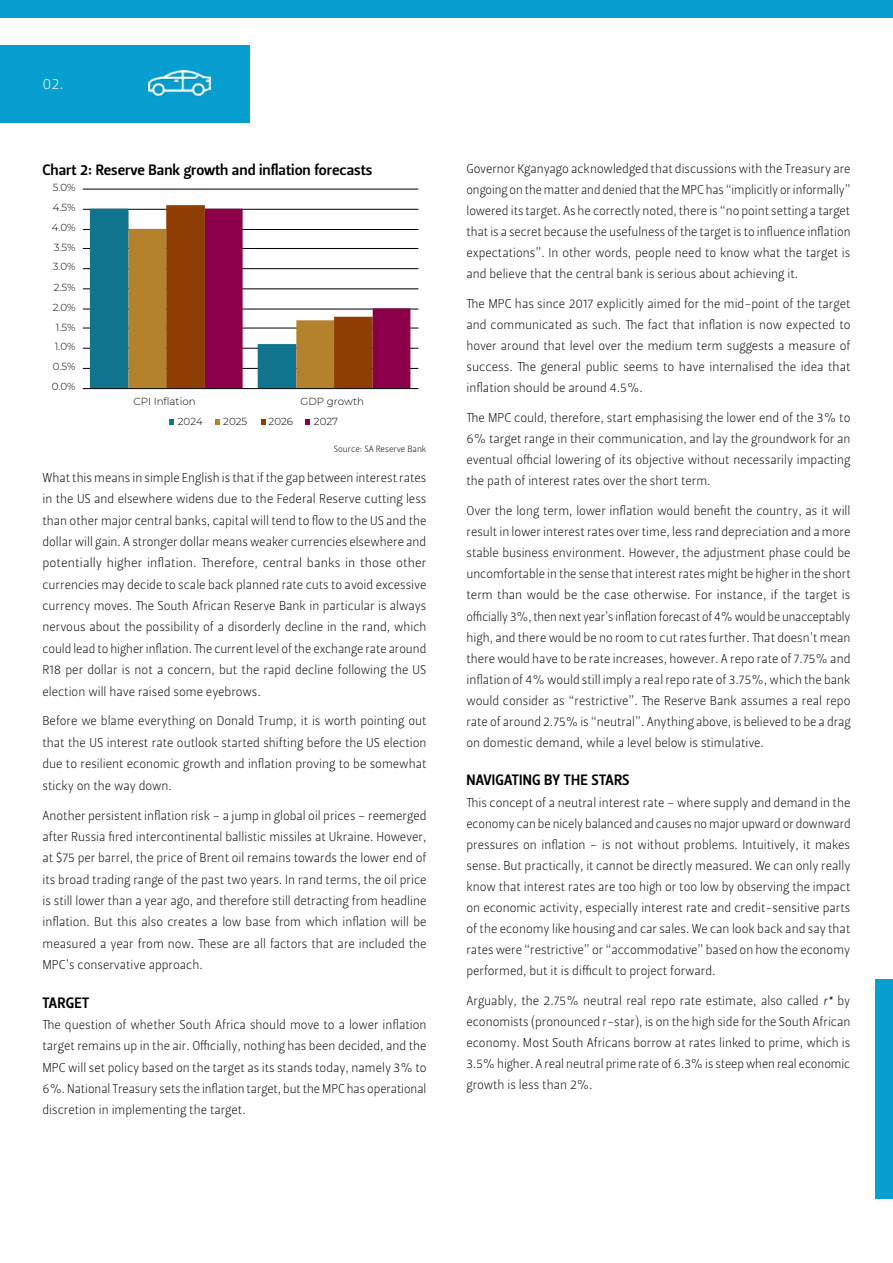
<style>
.page{position:relative;width:893px;height:1263px;background:#fff}
.page>*{position:absolute;margin:0;border:0;box-sizing:border-box;transform-origin:0 0}
.t1{font:15px "Leitura Sans Grot 3";color:#000}
.t2{font:15px "Leitura Sans Grot 1";color:#fff}
.t3{font:12.75px/21.1px "Leitura Sans Grot 1";color:#000;text-align:justify}
.t4{font:300 10.2px "Montserrat";color:#000}
.t5{font:9px "Leitura Sans Grot 1";color:#000}
.s1{font-family:"Leitura Sans Italic 1"}
</style>
<div class="page">
<div style="left:0;top:46px;width:250px;height:77px;background:#069fcf"></div>
<div style="left:0;top:0;width:893px;height:17px;background:#069fcf"></div>
<img style="left:148px;top:70px;width:62px;height:27px">
<div style="left:876px;top:980px;width:17px;height:219px;background:#069fcf"></div>
<hr style="left:83px;top:368px;width:335px;height:1px;background:#000">
<hr style="left:83px;top:348px;width:335px;height:1px;background:#000">
<hr style="left:83px;top:328px;width:335px;height:1px;background:#000">
<hr style="left:83px;top:309px;width:335px;height:1px;background:#000">
<hr style="left:83px;top:289px;width:335px;height:1px;background:#000">
<hr style="left:83px;top:268px;width:335px;height:1px;background:#000">
<hr style="left:83px;top:248px;width:335px;height:1px;background:#000">
<hr style="left:83px;top:229px;width:335px;height:1px;background:#000">
<hr style="left:83px;top:209px;width:335px;height:1px;background:#000">
<hr style="left:83px;top:189px;width:335px;height:1px;background:#000">
<svg style="left:90px;top:205px;width:320px;height:183px"></svg>
<hr style="left:83px;top:388px;width:335px;height:1px;background:#000">
<svg style="left:169px;top:419px;width:5px;height:6px"></svg>
<svg style="left:215px;top:419px;width:5px;height:6px"></svg>
<svg style="left:261px;top:419px;width:4px;height:6px"></svg>
<svg style="left:306px;top:419px;width:4px;height:6px"></svg>
<p class="t2" style="left:43px;top:75px;width:23px">02.</p>
<p class="t1" style="left:43px;top:161px;width:331px">Chart 2: Reserve Bank growth and inflation forecasts</p>
<p class="t4" style="left:53px;top:180px;width:24px">5.0%</p>
<p class="t4" style="left:53px;top:200px;width:24px">4.5%</p>
<p class="t4" style="left:52px;top:221px;width:25px">4.0%</p>
<p class="t4" style="left:54px;top:241px;width:23px">3.5%</p>
<p class="t4" style="left:53px;top:260px;width:24px">3.0%</p>
<p class="t4" style="left:54px;top:280px;width:23px">2.5%</p>
<p class="t4" style="left:53px;top:300px;width:24px">2.0%</p>
<p class="t4" style="left:56px;top:320px;width:21px">1.5%</p>
<p class="t4" style="left:55px;top:339px;width:22px">1.0%</p>
<p class="t4" style="left:53px;top:360px;width:24px">0.5%</p>
<p class="t4" style="left:52px;top:380px;width:25px">0.0%</p>
<p class="t4" style="left:133px;top:394px;width:64px">CPI Inflation</p>
<p class="t4" style="left:301px;top:394px;width:65px">GDP growth</p>
<p class="t4" style="left:178px;top:415px;width:26px">2024</p>
<p class="t4" style="left:223px;top:415px;width:25px">2025</p>
<p class="t4" style="left:269px;top:415px;width:26px">2026</p>
<p class="t4" style="left:314px;top:415px;width:26px">2027</p>
<p class="t5" style="left:334px;top:443px;width:94px">Source: SA Reserve Bank</p>
<p class="t3" style="left:43px;top:467px;width:386px">What this means in simple English is that if the gap between interest rates in the US and elsewhere widens due to the Federal Reserve cutting less than other major central banks, capital will tend to flow to the US and the dollar will gain. A stronger dollar means weaker currencies elsewhere and potentially higher inflation. Therefore, central banks in those other currencies may decide to scale back planned rate cuts to avoid excessive currency moves. The South African Reserve Bank in particular is always nervous about the possibility of a disorderly decline in the rand, which could lead to higher inflation. The current level of the exchange rate around R18 per dollar is not a concern, but the rapid decline following the US election will have raised some eyebrows.</p>
<p class="t3" style="left:43px;top:710px;width:385px">Before we blame everything on Donald Trump, it is worth pointing out that the US interest rate outlook started shifting before the US election due to resilient economic growth and inflation proving to be somewhat sticky on the way down.</p>
<p class="t3" style="left:43px;top:805px;width:386px">Another persistent inflation risk – a jump in global oil prices – reemerged after Russia fired intercontinental ballistic missiles at Ukraine. However, at $75 per barrel, the price of Brent oil remains towards the lower end of its broad trading range of the past two years. In rand terms, the oil price is still lower than a year ago, and therefore still detracting from headline inflation. But this also creates a low base from which inflation will be measured a year from now. These are all factors that are included the MPC’s conservative approach.</p>
<p class="t1" style="left:43px;top:993px;width:48px">TARGET</p>
<p class="t3" style="left:43px;top:1014px;width:385px">The question of whether South Africa should move to a lower inflation target remains up in the air. Officially, nothing has been decided, and the MPC will set policy based on the target as its stands today, namely 3% to 6%. National Treasury sets the inflation target, but the MPC has operational discretion in implementing the target.</p>
<p class="t3" style="left:466px;top:158px;width:386px">Governor Kganyago acknowledged that discussions with the Treasury are ongoing on the matter and denied that the MPC has “implicitly or informally” lowered its target. As he correctly noted, there is “no point setting a target that is a secret because the usefulness of the target is to influence inflation expectations”. In other words, people need to know what the target is and believe that the central bank is serious about achieving it.</p>
<p class="t3" style="left:466px;top:293px;width:386px">The MPC has since 2017 explicitly aimed for the mid-point of the target and communicated as such. The fact that inflation is now expected to hover around that level over the medium term suggests a measure of success. The general public seems to have internalised the idea that inflation should be around 4.5%.</p>
<p class="t3" style="left:466px;top:407px;width:385px">The MPC could, therefore, start emphasising the lower end of the 3% to 6% target range in their communication, and lay the groundwork for an eventual official lowering of its objective without necessarily impacting the path of interest rates over the short term.</p>
<p class="t3" style="left:466px;top:500px;width:386px">Over the long term, lower inflation would benefit the country, as it will result in lower interest rates over time, less rand depreciation and a more stable business environment. However, the adjustment phase could be uncomfortable in the sense that interest rates might be higher in the short term than would be the case otherwise. For instance, if the target is officially 3%, then next year’s inflation forecast of 4% would be unacceptably high, and there would be no room to cut rates further. That doesn’t mean there would have to be rate increases, however. A repo rate of 7.75% and inflation of 4% would still imply a real repo rate of 3.75%, which the bank would consider as “restrictive”. The Reserve Bank assumes a real repo rate of around 2.75% is “neutral”. Anything above, is believed to be a drag on domestic demand, while a level below is stimulative.</p>
<p class="t1" style="left:467px;top:771px;width:165px">NAVIGATING BY THE STARS</p>
<p class="t3" style="left:466px;top:792px;width:386px">This concept of a neutral interest rate – where supply and demand in the economy can be nicely balanced and causes no major upward or downward pressures on inflation – is not without problems. Intuitively, it makes sense. But practically, it cannot be directly measured. We can only really know that interest rates are too high or too low by observing the impact on economic activity, especially interest rate and credit-sensitive parts of the economy like housing and car sales. We can look back and say that rates were “restrictive” or “accommodative” based on how the economy performed, but it is difficult to project forward.</p>
<p class="t3" style="left:466px;top:990px;width:385px">Arguably, the 2.75% neutral real repo rate estimate, also called <span class="s1">r*</span> by economists (pronounced r-star), is on the high side for the South African economy. Most South Africans borrow at rates linked to prime, which is 3.5% higher. A real neutral prime rate of 6.3% is steep when real economic growth is less than 2%.</p>
</div>
